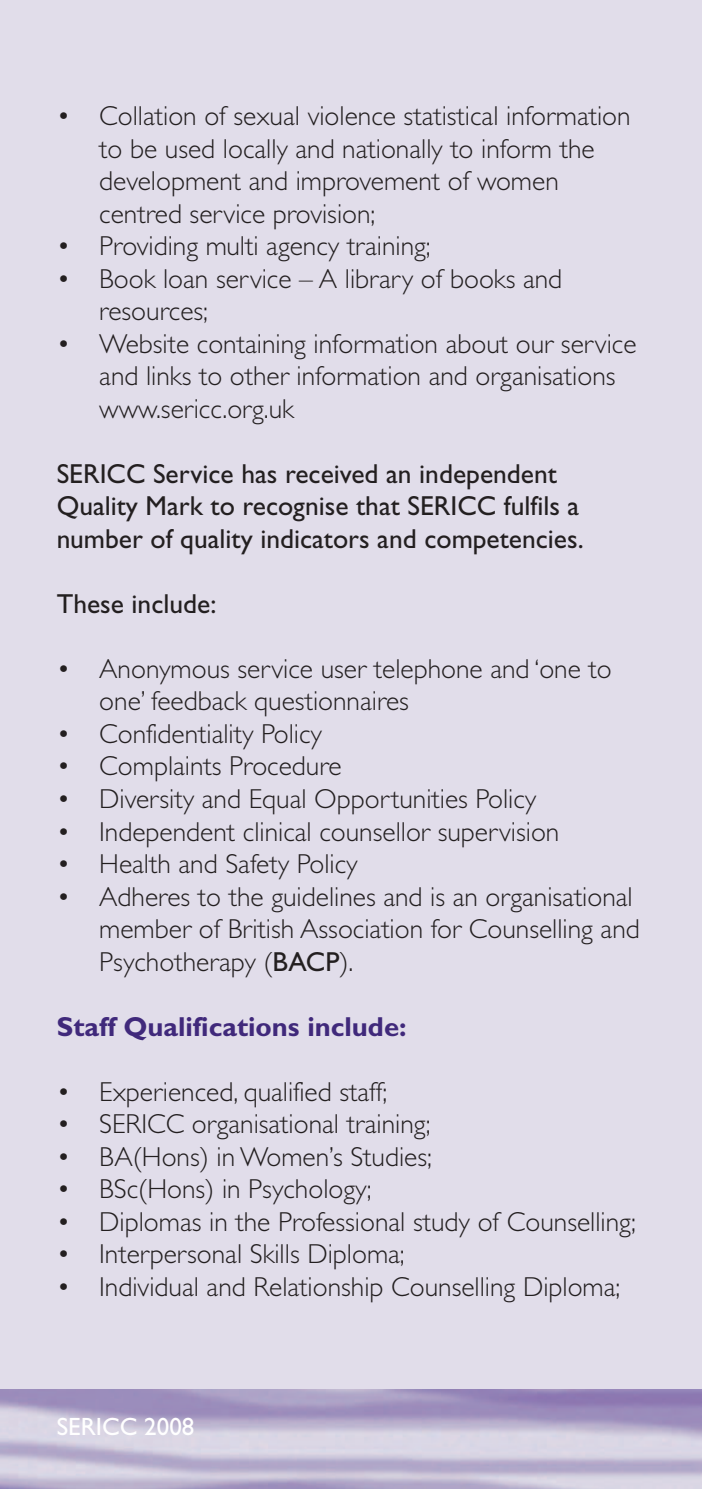
<style>
.page{position:relative;width:702px;height:1489px;background:#fff}
.page>*{position:absolute;margin:0;border:0;box-sizing:border-box;transform-origin:0 0}
.t1{font:300 27.5px/32.5px "Gill Sans";color:#231f20}
.t2{font:27.5px/32.5px "Gill Sans";color:#231f20}
.t3{font:700 27.5px "Gill Sans";color:#40297b}
.t4{font:25px "Gill Sans";color:#fff}
.s1{font-weight:400}
</style>
<div class="page">
<div style="left:0;top:0;width:702px;height:1403px;background:#e1ddea"></div>
<p class="t1" style="left:99px;top:102px;width:533px;text-indent:-43px">• Collation of sexual violence statistical information to be used locally and nationally to inform the development and improvement of women centred service provision;</p>
<p class="t1" style="left:57px;top:232px;width:375px">• Providing multi agency training;</p>
<p class="t1" style="left:99px;top:265px;width:464px;text-indent:-43px">• Book loan service – A library of books and resources;</p>
<p class="t1" style="left:99px;top:330px;width:538px;text-indent:-43px">• Website containing information about our service and links to other information and organisations www.sericc.org.uk</p>
<p class="t2" style="left:57px;top:460px;width:528px">SERICC Service has received an independent<br>Quality Mark to recognise that SERICC fulfils a number of quality indicators and competencies.</p>
<p class="t2" style="left:57px;top:590px;width:161px">These include:</p>
<p class="t1" style="left:99px;top:655px;width:514px;text-indent:-43px">• Anonymous service user telephone and ‘one to one’ feedback questionnaires</p>
<p class="t1" style="left:57px;top:720px;width:267px">• Confidentiality Policy</p>
<p class="t1" style="left:57px;top:752px;width:286px">• Complaints Procedure</p>
<p class="t1" style="left:57px;top:785px;width:481px">• Diversity and Equal Opportunities Policy</p>
<p class="t1" style="left:57px;top:817px;width:504px">• Independent clinical counsellor supervision</p>
<p class="t1" style="left:57px;top:850px;width:302px">• Health and Safety Policy</p>
<p class="t1" style="left:99px;top:882px;width:542px;text-indent:-43px">• Adheres to the guidelines and is an organisational member of British Association for Counselling and<br>Psychotherapy (<span class="s1">BACP</span>).</p>
<p class="t3" style="left:57px;top:1015px;width:351px">Staff Qualifications include:</p>
<p class="t1" style="left:57px;top:1077px;width:332px">• Experienced, qualified staff;</p>
<p class="t1" style="left:57px;top:1110px;width:375px">• SERICC organisational training;</p>
<p class="t1" style="left:57px;top:1142px;width:377px">• BA(Hons) in Women’s Studies;</p>
<p class="t1" style="left:57px;top:1175px;width:316px">• BSc(Hons) in Psychology;</p>
<p class="t1" style="left:57px;top:1207px;width:580px">• Diplomas in the Professional study of Counselling;</p>
<p class="t1" style="left:57px;top:1240px;width:349px">• Interpersonal Skills Diploma;</p>
<p class="t1" style="left:57px;top:1272px;width:565px">• Individual and Relationship Counselling Diploma;</p>
<p class="t4" style="left:57px;top:1416px;width:139px">SERICC 2008</p>
</div>
